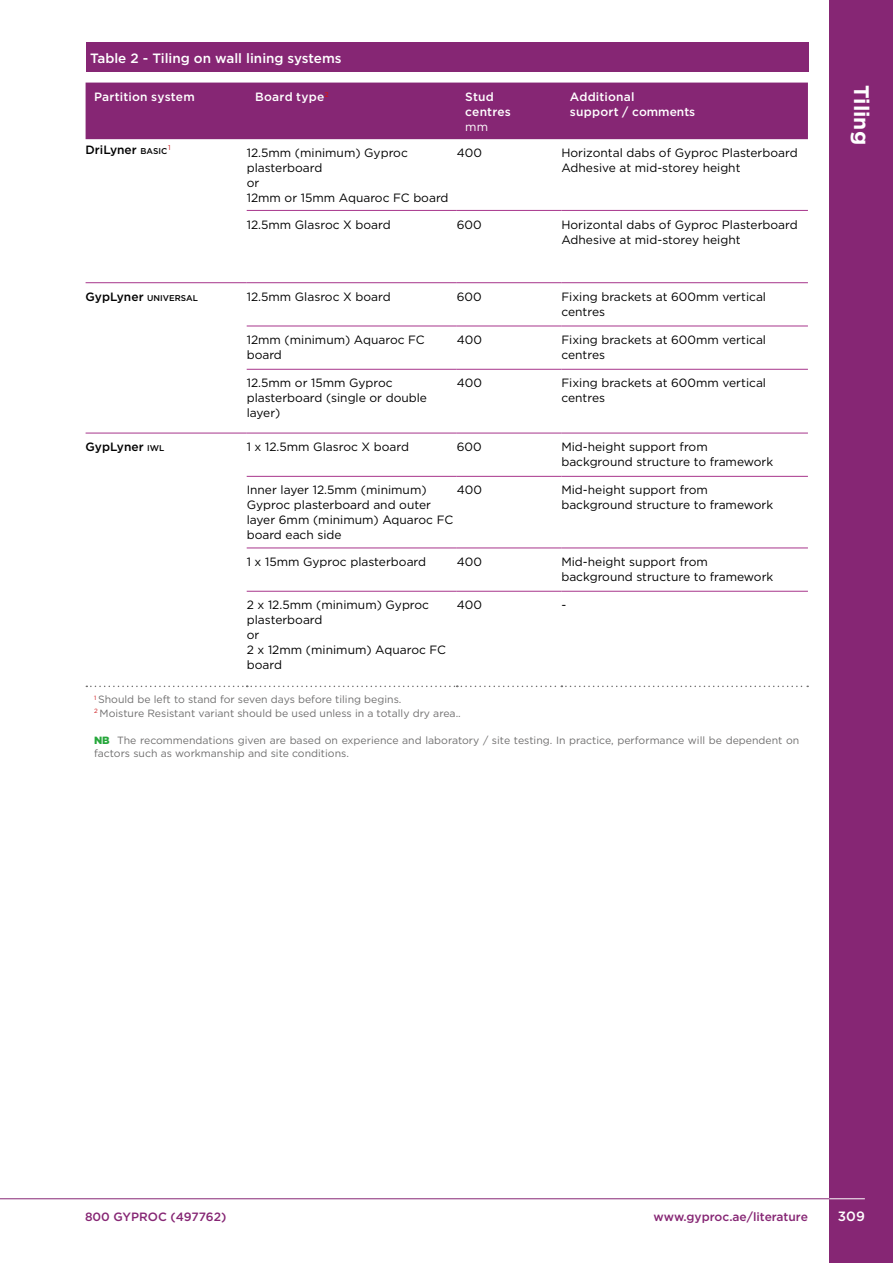
<style>
.page{position:relative;width:893px;height:1263px;background:#fff}
.page>*{position:absolute;margin:0;border:0;box-sizing:border-box;transform-origin:0 0}
.t1{font:700 21px "Gotham";color:#fff}
.t2{font:500 13.5px "Gotham";color:#fff}
.t3{font:12px/15px "Gotham";color:#000}
.t4{font:500 12px/15px "Gotham";letter-spacing:.015em;color:#fff}
.t5{font:500 12px "Gotham";color:#862674}
.t6{font:500 12px "Gotham";color:#000}
.t7{font:12px "Gotham";color:#fff}
.t8{font:10.5px/13.5px "Gotham";color:#706f6f}
.t9{font:500 8.4px "Gotham";color:#000}
.t10{font:7.05px "Gotham";color:#cd171a}
.s1{font-size:8.4px}
.s2{font-size:12px}
.s3{font-weight:900;color:#26a73b}
</style>
<div class="page">
<div style="left:829px;top:0;width:64px;height:1263px;background:#862674"></div>
<hr style="left:829px;top:1198px;width:36px;height:1px;background:#fff">
<hr style="left:0;top:1198px;width:829px;height:1px;background:#862674">
<div style="left:86px;top:83px;width:722px;height:56px;background:#862674"></div>
<hr style="left:247px;top:326px;width:210px;height:1px;background:#a7358b">
<hr style="left:457px;top:326px;width:104px;height:1px;background:#a7358b">
<hr style="left:561px;top:326px;width:247px;height:1px;background:#a7358b">
<hr style="left:247px;top:369px;width:210px;height:1px;background:#a7358b">
<hr style="left:457px;top:369px;width:104px;height:1px;background:#a7358b">
<hr style="left:561px;top:369px;width:247px;height:1px;background:#a7358b">
<hr style="left:247px;top:210px;width:210px;height:1px;background:#a7358b">
<hr style="left:457px;top:210px;width:104px;height:1px;background:#a7358b">
<hr style="left:561px;top:210px;width:247px;height:1px;background:#a7358b">
<hr style="left:247px;top:433px;width:210px;height:1px;background:#a7358b">
<hr style="left:457px;top:433px;width:104px;height:1px;background:#a7358b">
<hr style="left:561px;top:433px;width:247px;height:1px;background:#a7358b">
<hr style="left:247px;top:476px;width:210px;height:1px;background:#a7358b">
<hr style="left:457px;top:476px;width:104px;height:1px;background:#a7358b">
<hr style="left:561px;top:476px;width:247px;height:1px;background:#a7358b">
<hr style="left:86px;top:282px;width:161px;height:1px;background:#a7358b">
<hr style="left:247px;top:282px;width:210px;height:1px;background:#a7358b">
<hr style="left:457px;top:282px;width:104px;height:1px;background:#a7358b">
<hr style="left:561px;top:282px;width:247px;height:1px;background:#a7358b">
<hr style="left:247px;top:548px;width:210px;height:1px;background:#a7358b">
<hr style="left:247px;top:591px;width:210px;height:1px;background:#a7358b">
<hr style="left:457px;top:548px;width:104px;height:1px;background:#a7358b">
<hr style="left:457px;top:591px;width:104px;height:1px;background:#a7358b">
<hr style="left:561px;top:548px;width:247px;height:1px;background:#a7358b">
<hr style="left:561px;top:591px;width:247px;height:1px;background:#a7358b">
<svg style="left:86px;top:686px;width:722px;height:1px"></svg>
<hr style="left:86px;top:433px;width:161px;height:1px;background:#a7358b">
<div style="left:86px;top:43px;width:723px;height:29px;background:#862674"></div>
<p class="t2" style="left:90px;top:49px;width:253px">Table 2 - Tiling on wall lining systems</p>
<p class="t4" style="left:94px;top:89px;width:102px">Partition system</p>
<p class="t4" style="left:255px;top:89px;width:75px">Board type<sup>2</sup></p>
<p class="t4" style="left:465px;top:89px;width:47px">Stud centres</p>
<p class="t7" style="left:465px;top:119px;width:25px">mm</p>
<p class="t4" style="left:570px;top:89px;width:127px">Additional<br>support / comments</p>
<p class="t6" style="left:86px;top:142px;width:83px">DriLyner <span class="s1">BASIC</span></p>
<p class="t10" style="left:168px;top:143px;width:4px">1</p>
<p class="t3" style="left:247px;top:145px;width:203px">12.5mm (minimum) Gyproc plasterboard<br>or<br>12mm or 15mm Aquaroc FC board</p>
<p class="t3" style="left:457px;top:145px;width:27px">400</p>
<p class="t3" style="left:561px;top:145px;width:238px">Horizontal dabs of Gyproc Plasterboard<br>Adhesive at mid-storey height</p>
<p class="t3" style="left:247px;top:216px;width:146px">12.5mm Glasroc X board</p>
<p class="t3" style="left:457px;top:216px;width:26px">600</p>
<p class="t3" style="left:561px;top:216px;width:238px">Horizontal dabs of Gyproc Plasterboard<br>Adhesive at mid-storey height</p>
<p class="t9" style="left:86px;top:292px;width:114px"><span class="s2">GypLyner</span> UNIVERSAL</p>
<p class="t3" style="left:247px;top:289px;width:146px">12.5mm Glasroc X board</p>
<p class="t3" style="left:457px;top:289px;width:26px">600</p>
<p class="t3" style="left:561px;top:289px;width:206px">Fixing brackets at 600mm vertical centres</p>
<p class="t3" style="left:247px;top:332px;width:180px">12mm (minimum) Aquaroc FC board</p>
<p class="t3" style="left:457px;top:332px;width:27px">400</p>
<p class="t3" style="left:561px;top:332px;width:206px">Fixing brackets at 600mm vertical centres</p>
<p class="t3" style="left:247px;top:375px;width:182px">12.5mm or 15mm Gyproc plasterboard (single or double layer)</p>
<p class="t3" style="left:457px;top:375px;width:27px">400</p>
<p class="t3" style="left:561px;top:375px;width:206px">Fixing brackets at 600mm vertical centres</p>
<p class="t6" style="left:86px;top:439px;width:80px">GypLyner <span class="s1">IWL</span></p>
<p class="t3" style="left:247px;top:439px;width:164px">1 x 12.5mm Glasroc X board</p>
<p class="t3" style="left:457px;top:439px;width:26px">600</p>
<p class="t3" style="left:561px;top:439px;width:213px">Mid-height support from background structure to framework</p>
<p class="t3" style="left:247px;top:482px;width:208px">Inner layer 12.5mm (minimum)<br>Gyproc plasterboard and outer layer 6mm (minimum) Aquaroc FC board each side</p>
<p class="t3" style="left:457px;top:482px;width:27px">400</p>
<p class="t3" style="left:561px;top:482px;width:213px">Mid-height support from background structure to framework</p>
<p class="t3" style="left:247px;top:554px;width:181px">1 x 15mm Gyproc plasterboard</p>
<p class="t3" style="left:457px;top:554px;width:27px">400</p>
<p class="t3" style="left:561px;top:554px;width:213px">Mid-height support from background structure to framework</p>
<p class="t3" style="left:247px;top:597px;width:201px">2 x 12.5mm (minimum) Gyproc plasterboard<br>or<br>2 x 12mm (minimum) Aquaroc FC board</p>
<p class="t3" style="left:457px;top:597px;width:27px">400</p>
<p class="t3" style="left:561px;top:597px;width:6px">-</p>
<p class="t8" style="left:94px;top:692px;width:368px"><sup>1</sup> Should be left to stand for seven days before tiling begins.<br><sup>2</sup> Moisture Resistant variant should be used unless in a totally dry area..</p>
<p class="t8" style="left:94px;top:733px;width:707px"><span class="s3">NB</span> The recommendations given are based on experience and laboratory / site testing. In practice, performance will be dependent on factors such as workmanship and site conditions.</p>
<h1 class="t1" style="left:875px;top:85px;width:61px;rotate:90deg">Tiling</h1>
<p class="t5" style="left:85px;top:1208px;width:143px">800 GYPROC (497762)</p>
<p class="t5" style="left:654px;top:1208px;width:156px">www.gyproc.ae/literature</p>
<p class="t2" style="left:838px;top:1207px;width:28px">309</p>
</div>
